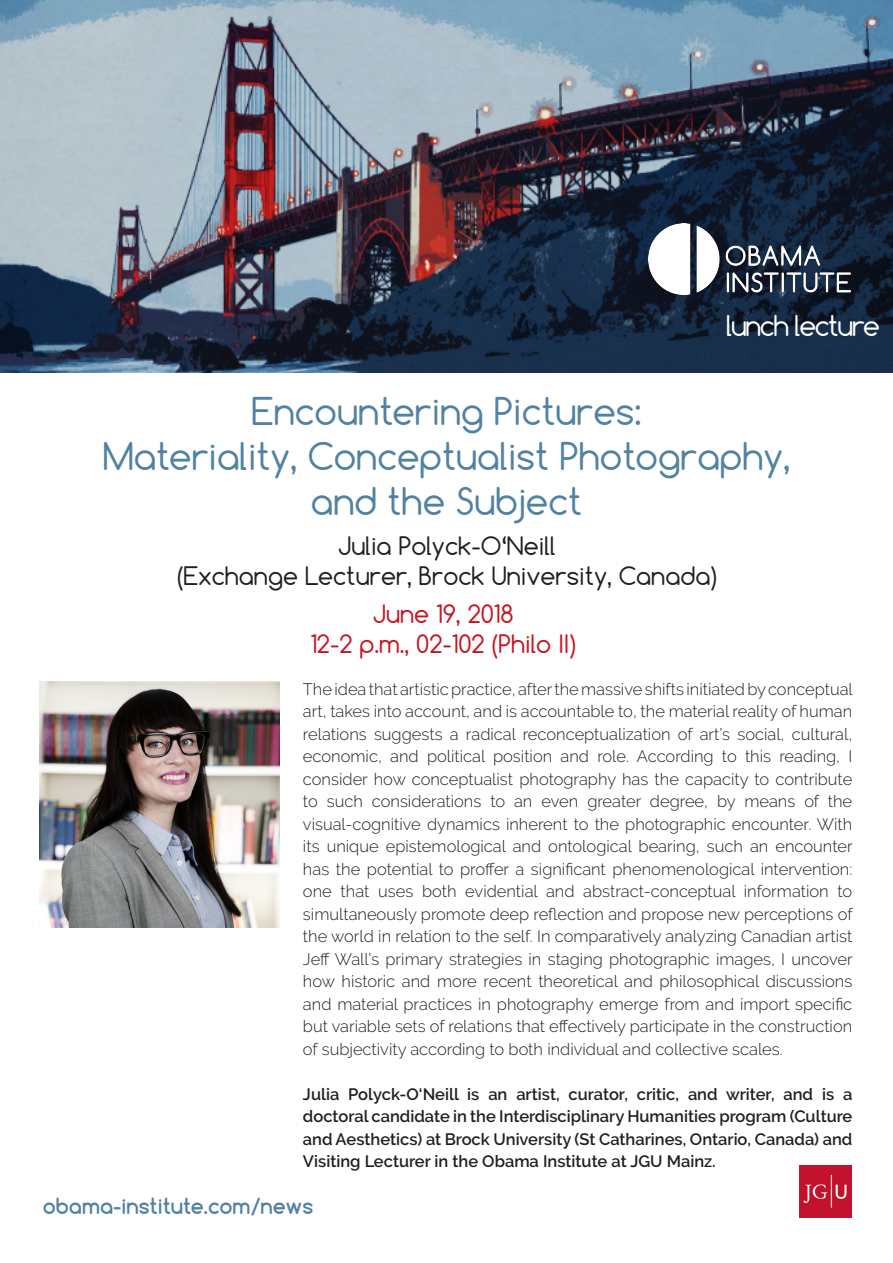
<style>
.page{position:relative;width:893px;height:1263px;background:#fff}
.page>*{position:absolute;margin:0;border:0;box-sizing:border-box;transform-origin:0 0}
.Titel{font:36px/45px "Comfortaa";color:#5182a2;text-align:center}
.t1{font:27px "Comfortaa";letter-spacing:-.05em;color:#fff}
.Name_und_Affiliation{font:24px/30px "Comfortaa";color:#231f20;text-align:center}
.Datum__Uhrzeit__Ort{font:24px "Comfortaa";color:#c51522}
.t2{font:700 21px "Comfortaa";color:#5182a2}
.Fließtext_Ankündigun{font:300 16.5px/22.5px "Raleway";color:#231f20;text-align:justify}
.Kurzbiographie{font:600 16.5px/22.5px "Raleway";color:#231f20;text-align:justify}
</style>
<div class="page">
<img style="left:0;top:0;width:893px;height:372px">
<img style="left:649px;top:223px;width:202px;height:72px">
<img style="left:800px;top:1166px;width:51px;height:51px">
<img style="left:39px;top:682px;width:240px;height:245px">
<p class="t1" style="left:726px;top:308px;width:156px">lunch lecture</p>
<p class="Titel" style="left:251px;top:388px;width:392px">Encountering Pictures:</p>
<p class="Titel" style="left:103px;top:433px;width:689px">Materiality, Conceptualist Photography, and the Subject</p>
<p class="Name_und_Affiliation" style="left:177px;top:530px;width:541px">Julia Polyck-O‘Neill<br>(Exchange Lecturer, Brock University, Canada)</p>
<p class="Datum__Uhrzeit__Ort" style="left:373px;top:599px;width:142px">June 19, 2018</p>
<p class="Datum__Uhrzeit__Ort" style="left:310px;top:629px;width:267px">12-2 p.m., 02-102 (Philo II)</p>
<p class="Fließtext_Ankündigun" style="left:303px;top:678px;width:551px">The idea that artistic practice, after the massive shifts initiated by conceptual art, takes into account, and is accountable to, the material reality of human relations suggests a radical reconceptualization of art’s social, cultural, economic, and political position and role. According to this reading, I consider how conceptualist photography has the capacity to contribute to such considerations to an even greater degree, by means of the visual-cognitive dynamics inherent to the photographic encounter. With its unique epistemological and ontological bearing, such an encounter has the potential to proffer a significant phenomenological intervention: one that uses both evidential and abstract-conceptual information to simultaneously promote deep reflection and propose new perceptions of the world in relation to the self. In comparatively analyzing Canadian artist Jeff Wall’s primary strategies in staging photographic images, I uncover how historic and more recent theoretical and philosophical discussions and material practices in photography emerge from and import specific but variable sets of relations that effectively participate in the construction of subjectivity according to both individual and collective scales.</p>
<p class="Kurzbiographie" style="left:303px;top:1083px;width:551px">Julia Polyck-O‘Neill is an artist, curator, critic, and writer, and is a doctoral candidate in the Interdisciplinary Humanities program (Culture and Aesthetics) at Brock University (St Catharines, Ontario, Canada) and Visiting Lecturer in the Obama Institute at JGU Mainz.</p>
<p class="t2" style="left:43px;top:1192px;width:272px">obama-institute.com/news</p>
</div>
